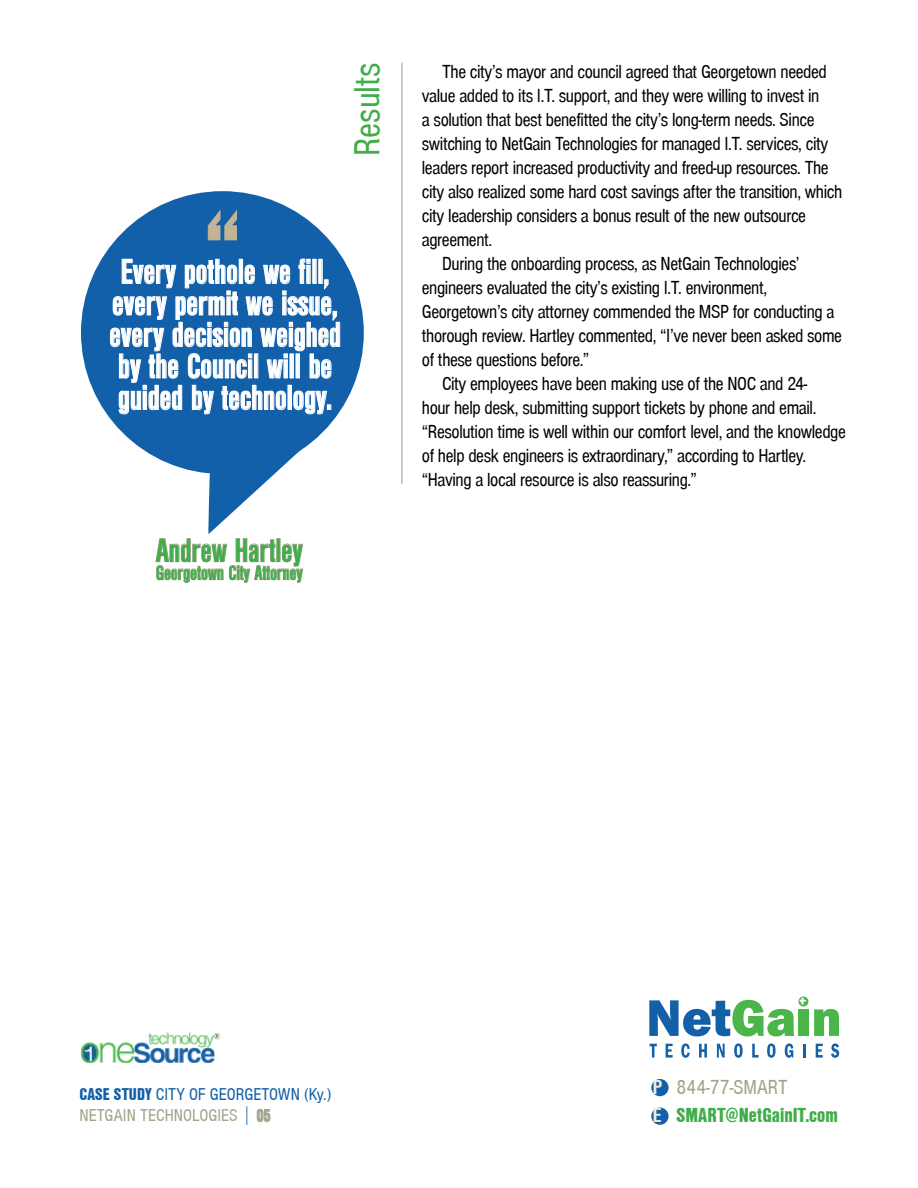
<style>
.page{position:relative;width:918px;height:1188px;background:#fff}
.page>*{position:absolute;margin:0;border:0;box-sizing:border-box;transform-origin:0 0}
.t1{font:700 133.2px "Nimbus Sans Becker D Con";color:#c3b493}
.t2{font:37.5px "Nimbus Sans Becker D Con";color:#41ad49}
.t3{font:700 36px/31.5px "Nimbus Sans Becker D Con";letter-spacing:-.01em;color:#fff;text-align:center}
.t4{font:700 34.5px "Nimbus Sans Becker D Con";letter-spacing:-.01em;color:#41ad49}
.t5{font:700 21px "Nimbus Sans Becker D Con";letter-spacing:-.01em;color:#41ad49}
.t6{font:21px "Nimbus Sans Becker D Bla Con";color:#41ad49}
.t7{font:21px "Nimbus Sans Becker D Con";color:#a2a389}
.t8{font:700 21px/28.5px "Nimbus Sans Becker D Con";color:#f0ead8;scale:1.25 1}
.t9{font:19.5px "Nimbus Sans Becker D Con";letter-spacing:-.02em;color:#000}
.t10{font:17.7px/21px "Nimbus Sans Becker D Con";color:#1160a9}
.s1{font-family:"Nimbus Sans Becker D Bla Con"}
.s2{color:#a2a389}
.s3{font-size:27.6px}
.s4{font-weight:700;color:#a2a389}
</style>
<div class="page">
<svg style="left:649px;top:1000px;width:145px;height:36px"></svg>
<div style="left:799px;top:1009px;width:10px;height:27px;background:#4ab548"></div>
<svg style="left:814px;top:1009px;width:25px;height:27px"></svg>
<svg style="left:650px;top:1044px;width:7px;height:14px"></svg>
<svg style="left:666px;top:1044px;width:7px;height:14px"></svg>
<svg style="left:681px;top:1043px;width:9px;height:15px"></svg>
<svg style="left:699px;top:1044px;width:8px;height:14px"></svg>
<svg style="left:717px;top:1044px;width:8px;height:14px"></svg>
<svg style="left:734px;top:1043px;width:9px;height:15px"></svg>
<svg style="left:752px;top:1044px;width:7px;height:14px"></svg>
<svg style="left:767px;top:1043px;width:9px;height:15px"></svg>
<svg style="left:785px;top:1043px;width:8px;height:15px"></svg>
<hr style="left:803px;top:1044px;width:3px;height:14px;background:#1561a9">
<svg style="left:816px;top:1044px;width:7px;height:14px"></svg>
<svg style="left:831px;top:1043px;width:8px;height:15px"></svg>
<svg style="left:798px;top:997px;width:10px;height:10px"></svg>
<svg style="left:800px;top:998px;width:6px;height:6px"></svg>
<hr style="left:401px;top:63px;width:1px;height:421px;background:#a2a389">
<div style="left:651px;top:1079px;width:18px;height:17px;background:#1160a9;border-radius:50%"></div>
<div style="left:651px;top:1108px;width:18px;height:17px;background:#1160a9;border-radius:50%"></div>
<div style="left:81px;top:191px;width:283px;height:283px;background:#1160a9;border-radius:50%"></div>
<svg style="left:110px;top:258px;width:230px;height:157px"></svg>
<svg style="left:208px;top:210px;width:29px;height:31px"></svg>
<svg style="left:257px;top:1109px;width:14px;height:13px"></svg>
<img style="left:80px;top:1032px;width:141px;height:32px">
<svg style="left:155px;top:448px;width:149px;height:135px"></svg>
<h2 class="t2" style="left:347px;top:156px;width:95px;rotate:-90deg">Results</h2>
<h1 class="t1" style="left:203px;top:184px;width:41px">“</h1>
<h3 class="t3" style="left:109px;top:257px;width:233px">Every pothole we fill, every permit we issue, every decision weighed by the Council will be guided by technology.</h3>
<h3 class="t4" style="left:156px;top:532px;width:149px">Andrew Hartley</h3>
<p class="t5" style="left:156px;top:561px;width:148px">Georgetown City Attorney</p>
<p class="t9" style="left:442px;top:61px;width:386px">The city’s mayor and council agreed that Georgetown needed</p>
<p class="t9" style="left:422px;top:85px;width:399px">value added to its I.T. support, and they were willing to invest in</p>
<p class="t9" style="left:422px;top:109px;width:394px">a solution that best benefitted the city’s long-term needs. Since</p>
<p class="t9" style="left:422px;top:133px;width:408px">switching to NetGain Technologies for managed I.T. services, city</p>
<p class="t9" style="left:422px;top:157px;width:408px">leaders report increased productivity and freed-up resources. The</p>
<p class="t9" style="left:422px;top:181px;width:422px">city also realized some hard cost savings after the transition, which</p>
<p class="t9" style="left:422px;top:205px;width:386px">city leadership considers a bonus result of the new outsource</p>
<p class="t9" style="left:422px;top:229px;width:72px">agreement.</p>
<p class="t9" style="left:442px;top:253px;width:359px">During the onboarding process, as NetGain Technologies’</p>
<p class="t9" style="left:422px;top:277px;width:347px">engineers evaluated the city’s existing I.T. environment,</p>
<p class="t9" style="left:422px;top:301px;width:414px">Georgetown’s city attorney commended the MSP for conducting a</p>
<p class="t9" style="left:422px;top:325px;width:422px">thorough review. Hartley commented, “I’ve never been asked some</p>
<p class="t9" style="left:422px;top:349px;width:169px">of these questions before.”</p>
<p class="t9" style="left:442px;top:373px;width:367px">City employees have been making use of the NOC and 24-</p>
<p class="t9" style="left:422px;top:397px;width:396px">hour help desk, submitting support tickets by phone and email.</p>
<p class="t9" style="left:422px;top:421px;width:426px">“Resolution time is well within our comfort level, and the knowledge</p>
<p class="t9" style="left:422px;top:445px;width:386px">of help desk engineers is extraordinary,” according to Hartley.</p>
<p class="t9" style="left:422px;top:469px;width:276px">“Having a local resource is also reassuring.”</p>
<p class="t10" style="left:80px;top:1084px;width:253px"><span class="s1">CASE STUDY</span> CITY OF GEORGETOWN (Ky.)<br><span class="s2">NETGAIN TECHNOLOGIES</span> <span class="s3">I</span> <span class="s4">05</span></p>
<p class="t8" style="left:652px;top:1073px;width:9px">P<br>E</p>
<p class="t7" style="left:677px;top:1076px;width:113px">844-77-SMART</p>
<p class="t6" style="left:677px;top:1103px;width:163px">SMART@NetGainIT.com</p>
</div>
